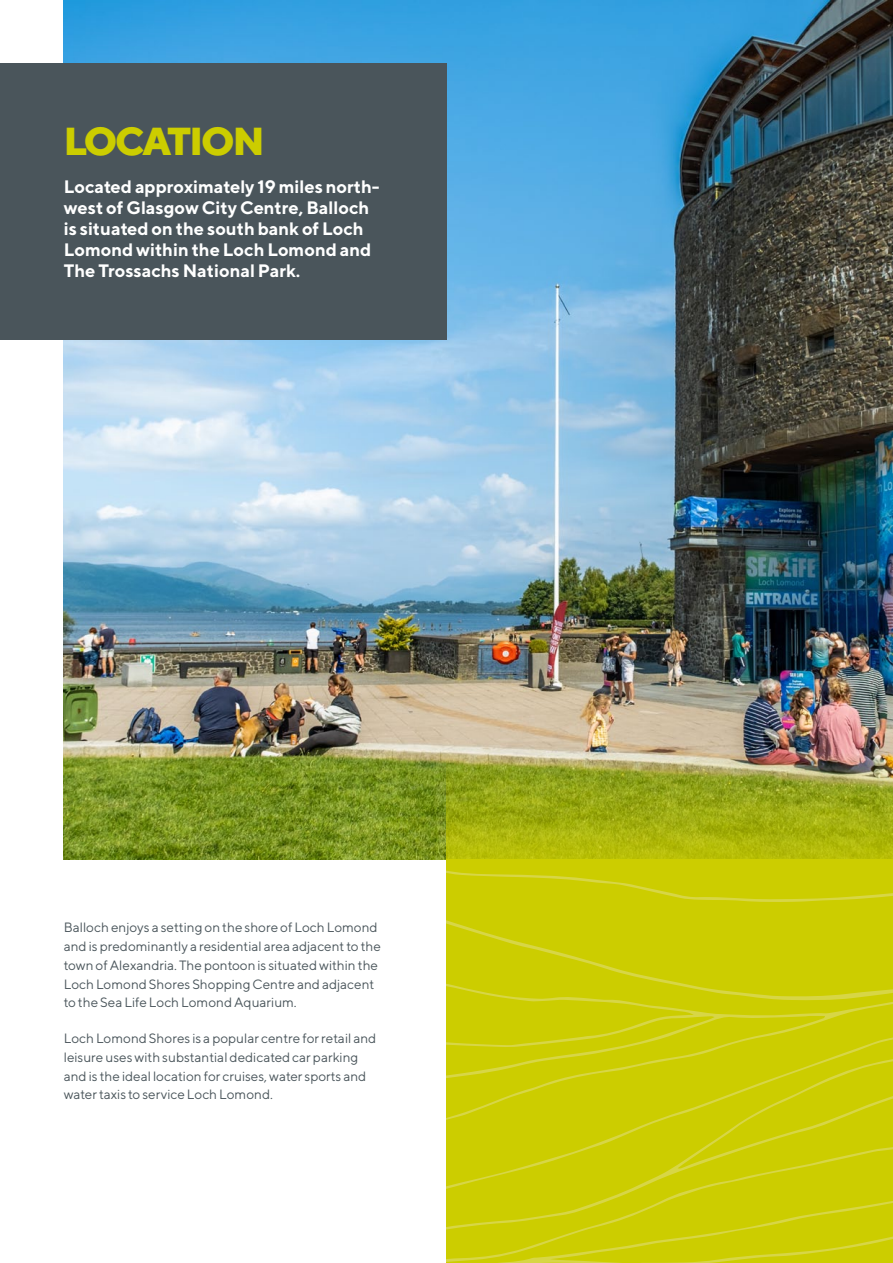
<style>
.page{position:relative;width:893px;height:1263px;background:#fff}
.page>*{position:absolute;margin:0;border:0;box-sizing:border-box;transform-origin:0 0}
.Heading{font:800 39px "TT Norms";letter-spacing:-.05em;color:#cccd00}
.Intro{font:700 18px/21px "TT Norms";color:#fff}
.Body{font:13.5px/18.8px "TT Norms";color:#4a555b}
</style>
<div class="page">
<img style="left:64px;top:0;width:829px;height:859px">
<div style="left:446px;top:859px;width:447px;height:17px;background:#cccd00"></div>
<svg style="left:446px;top:1000px;width:447px;height:263px;background:#cccd05"></svg>
<div style="left:446px;top:876px;width:447px;height:124px;background:#cccd00"></div>
<img style="left:446px;top:753px;width:447px;height:106px">
<div style="left:0;top:64px;width:446px;height:276px;background:#4a555b"></div>
<p class="Heading" style="left:64px;top:116px;width:202px">LOCATION</p>
<p class="Intro" style="left:64px;top:176px;width:317px">Located approximately 19 miles north&shy;west of Glasgow City Centre, Balloch is situated on the south bank of Loch Lomond within the Loch Lomond and The Trossachs National Park.</p>
<p class="Body" style="left:64px;top:918px;width:319px">Balloch enjoys a setting on the shore of Loch Lomond and is predominantly a residential area adjacent to the town of Alexandria. The pontoon is situated within the Loch Lomond Shores Shopping Centre and adjacent to the Sea Life Loch Lomond Aquarium.</p>
<p class="Body" style="left:64px;top:1028px;width:314px">Loch Lomond Shores is a popular centre for retail and leisure uses with substantial dedicated car parking and is the ideal location for cruises, water sports and water taxis to service Loch Lomond.</p>
</div>
